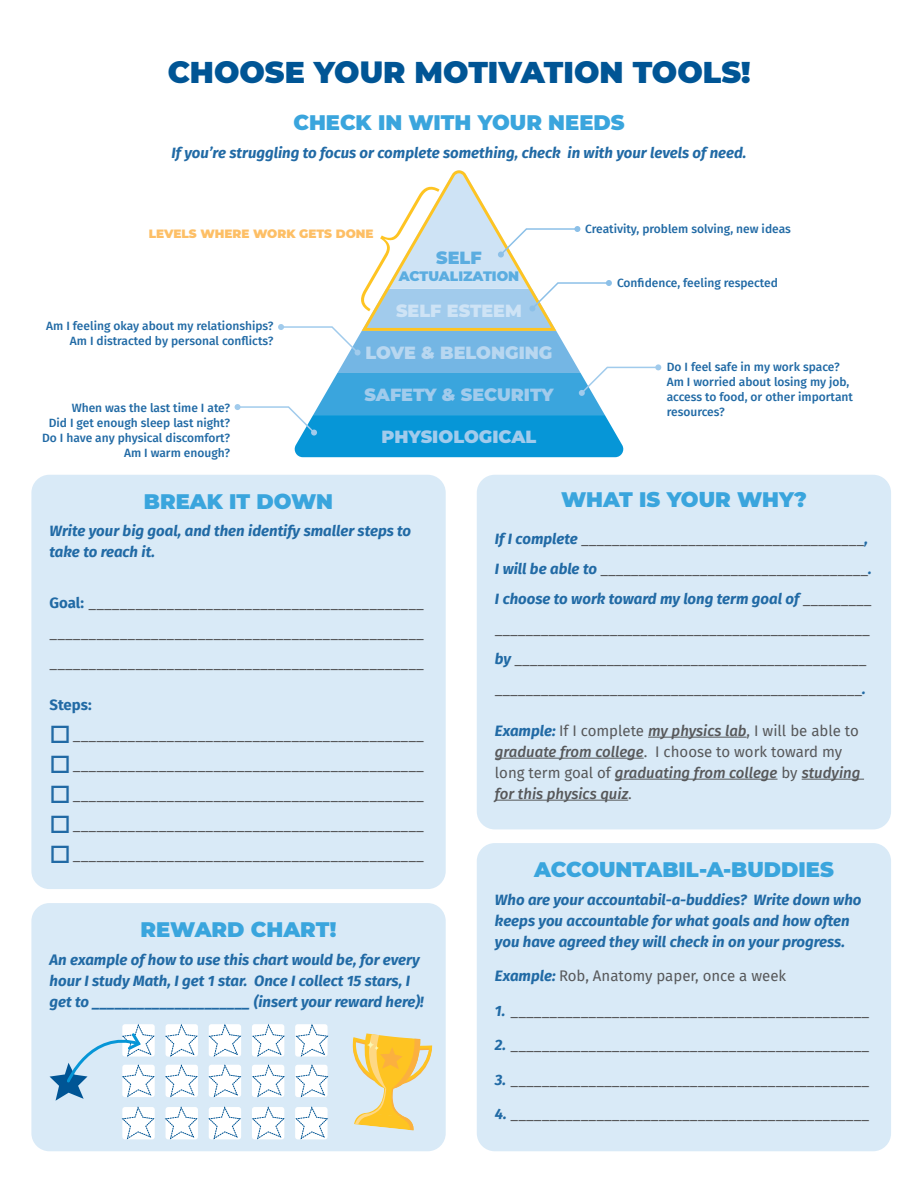
<style>
.page{position:relative;width:918px;height:1188px;background:#fff}
.page>*{position:absolute;margin:0;border:0;box-sizing:border-box;transform-origin:0 0}
.Heading{font:900 30px "Montserrat";color:#005595}
.Subheads{font:900 21px "Montserrat";color:#3aa5dd}
.Left_Subheads{font:900 17.55px "Montserrat";color:#a1cbec}
.Left_Subheads-2{font:900 17.55px "Montserrat";color:#b8d7f0}
.Left_Subheads-3{font:900 17.55px "Montserrat";color:#cee3f5}
.Left_Subheads-4{font:900 17.55px "Montserrat";color:#5bade0}
.Paragraphs{font:15px/30px "Fira Sans";color:#57585a;text-align:justify}
.Paragraphs-2{font:italic 700 15px/21px "Fira Sans";color:#216aa5}
.Paragraphs-3{font:italic 500 15px/21px "Fira Sans";color:#57585a}
.Paragraphs-4{font:700 15px "Fira Sans";color:#216aa5}
.Left_Subheads-5{font:900 13.65px "Montserrat";color:#5bade0}
.Paragraphs-5{font:500 12px/15px "Fira Sans";color:#216aa5}
.Paragraphs-6{font:900 12px "Montserrat";color:#fdbf66}
.s1{font-weight:700;color:#216aa5}
.s2{color:#216aa5}
.s3{font-weight:700;font-style:italic;color:#216aa5}
.s4{font-weight:400;font-style:normal}
</style>
<div class="page">
<div style="left:31px;top:475px;width:415px;height:414px;background:#d9eaf7;border-radius:18px"></div>
<div style="left:477px;top:475px;width:414px;height:354px;background:#d9eaf7;border-radius:18px"></div>
<hr style="left:648px;top:737px;width:99px;height:1px;background:#57585a">
<hr style="left:495px;top:758px;width:149px;height:1px;background:#57585a">
<hr style="left:615px;top:779px;width:163px;height:1px;background:#57585a">
<hr style="left:802px;top:779px;width:62px;height:1px;background:#57585a">
<hr style="left:495px;top:800px;width:133px;height:1px;background:#57585a">
<div style="left:477px;top:843px;width:414px;height:308px;background:#d9eaf7;border-radius:18px"></div>
<div style="left:31px;top:903px;width:415px;height:248px;background:#d9eaf7;border-radius:18px"></div>
<svg style="left:165px;top:1024px;width:33px;height:33px"></svg>
<svg style="left:208px;top:1024px;width:33px;height:33px"></svg>
<svg style="left:252px;top:1024px;width:33px;height:33px"></svg>
<svg style="left:295px;top:1024px;width:34px;height:33px"></svg>
<svg style="left:165px;top:1064px;width:33px;height:34px"></svg>
<svg style="left:208px;top:1064px;width:34px;height:34px"></svg>
<svg style="left:252px;top:1064px;width:33px;height:34px"></svg>
<svg style="left:295px;top:1064px;width:34px;height:33px"></svg>
<svg style="left:164px;top:1106px;width:34px;height:34px"></svg>
<svg style="left:208px;top:1106px;width:33px;height:34px"></svg>
<svg style="left:252px;top:1106px;width:33px;height:34px"></svg>
<svg style="left:295px;top:1106px;width:33px;height:34px"></svg>
<svg style="left:352px;top:1033px;width:80px;height:98px"></svg>
<svg style="left:50px;top:1024px;width:105px;height:116px"></svg>
<svg style="left:235px;top:170px;width:426px;height:287px"></svg>
<p class="Heading" style="left:168px;top:50px;width:584px">CHOOSE YOUR MOTIVATION TOOLS!</p>
<p class="Subheads" style="left:293px;top:107px;width:333px">CHECK IN WITH YOUR NEEDS</p>
<p class="Paragraphs-2" style="left:172px;top:141px;width:576px">If you’re struggling to focus or complete something, check in with your levels of need.</p>
<p class="Paragraphs-6" style="left:149px;top:224px;width:226px">LEVELS WHERE WORK GETS DONE</p>
<p class="Left_Subheads-4" style="left:436px;top:245px;width:47px">SELF</p>
<p class="Left_Subheads-5" style="left:399px;top:266px;width:122px">ACTUALIZATION</p>
<p class="Left_Subheads-3" style="left:396px;top:298px;width:127px">SELF ESTEEM</p>
<p class="Paragraphs-5" style="left:585px;top:221px;width:207px">Creativity, problem solving, new ideas</p>
<p class="Paragraphs-5" style="left:617px;top:275px;width:162px">Confidence, feeling respected</p>
<p class="Paragraphs-5" style="left:46px;top:318px;width:229px">Am I feeling okay about my relationships?</p>
<p class="Paragraphs-5" style="left:70px;top:333px;width:205px">Am I distracted by personal conflicts?</p>
<p class="Left_Subheads-2" style="left:366px;top:340px;width:188px">LOVE &amp; BELONGING</p>
<p class="Paragraphs-5" style="left:667px;top:358px;width:174px">Do I feel safe in my work space?</p>
<p class="Paragraphs-5" style="left:667px;top:373px;width:188px">Am I worried about losing my job, access to food, or other important</p>
<p class="Left_Subheads" style="left:364px;top:382px;width:191px">SAFETY &amp; SECURITY</p>
<p class="Paragraphs-5" style="left:72px;top:399px;width:160px">When was the last time I ate?</p>
<p class="Paragraphs-5" style="left:667px;top:403px;width:60px">resources?</p>
<p class="Paragraphs-5" style="left:49px;top:414px;width:183px">Did I get enough sleep last night?</p>
<p class="Paragraphs-5" style="left:42px;top:429px;width:190px;text-align:right">Do I have any physical discomfort?<br>Am I warm enough?</p>
<p class="Left_Subheads" style="left:382px;top:423px;width:156px">PHYSIOLOGICAL</p>
<p class="Subheads" style="left:144px;top:485px;width:191px">BREAK IT DOWN</p>
<p class="Paragraphs-2" style="left:50px;top:520px;width:363px">Write your big goal, and then identify smaller steps to take to reach it.</p>
<p class="Paragraphs" style="left:50px;top:588px;width:376px"><span class="s1">Goal:</span> ___________________________________________ ________________________________________________ ________________________________________________</p>
<p class="Paragraphs-4" style="left:50px;top:692px;width:44px">Steps:</p>
<p class="Paragraphs" style="left:50px;top:720px;width:376px"><span class="s2">□</span>_____________________________________________</p>
<p class="Paragraphs" style="left:50px;top:750px;width:376px"><span class="s2">□</span>_____________________________________________</p>
<p class="Paragraphs" style="left:50px;top:780px;width:376px"><span class="s2">□</span>_____________________________________________</p>
<p class="Paragraphs" style="left:50px;top:810px;width:376px"><span class="s2">□</span>_____________________________________________</p>
<p class="Paragraphs" style="left:50px;top:840px;width:376px"><span class="s2">□</span>_____________________________________________</p>
<p class="Subheads" style="left:141px;top:914px;width:197px">REWARD CHART!</p>
<p class="Paragraphs-2" style="left:50px;top:948px;width:376px">An example of how to use this chart would be, for every hour I study Math, I get 1 star. Once I collect 15 stars, I get to _____________________ (insert your reward here)!</p>
<p class="Subheads" style="left:561px;top:484px;width:247px">WHAT IS YOUR WHY?</p>
<p class="Paragraphs" style="left:495px;top:523px;width:378px;text-align:left"><span class="s3">If I complete</span> _____________________________________<span class="s3">, I will be able to</span> ___________________________________<span class="s3">.<br>I choose to work toward my long term goal of</span> _________ _________________________________________________ <span class="s3">by</span> ______________________________________________ ________________________________________________<span class="s3">.</span></p>
<p class="Paragraphs-3" style="left:495px;top:720px;width:367px"><span class="s1">Example:</span> <span class="s4">If I complete</span> my physics lab<span class="s4">, I will be able to </span>graduate from college<span class="s4">. I choose to work toward my long term goal of</span> graduating from college <span class="s4">by</span> studying for this physics quiz<span class="s4">.</span></p>
<p class="Subheads" style="left:534px;top:854px;width:301px">ACCOUNTABIL-A-BUDDIES</p>
<p class="Paragraphs-2" style="left:495px;top:888px;width:368px">Who are your accountabil-a-buddies? Write down who keeps you accountable for what goals and how often you have agreed they will check in on your progress.</p>
<p class="Paragraphs" style="left:495px;top:961px;width:293px"><span class="s3">Example:</span> Rob, Anatomy paper, once a week</p>
<p class="Paragraphs" style="left:495px;top:995px;width:376px"><span class="s3">1.</span> ______________________________________________</p>
<p class="Paragraphs" style="left:495px;top:1030px;width:376px"><span class="s3">2.</span> ______________________________________________</p>
<p class="Paragraphs" style="left:495px;top:1064px;width:376px"><span class="s3">3.</span> ______________________________________________</p>
<p class="Paragraphs" style="left:495px;top:1099px;width:376px"><span class="s3">4.</span> ______________________________________________</p>
</div>
